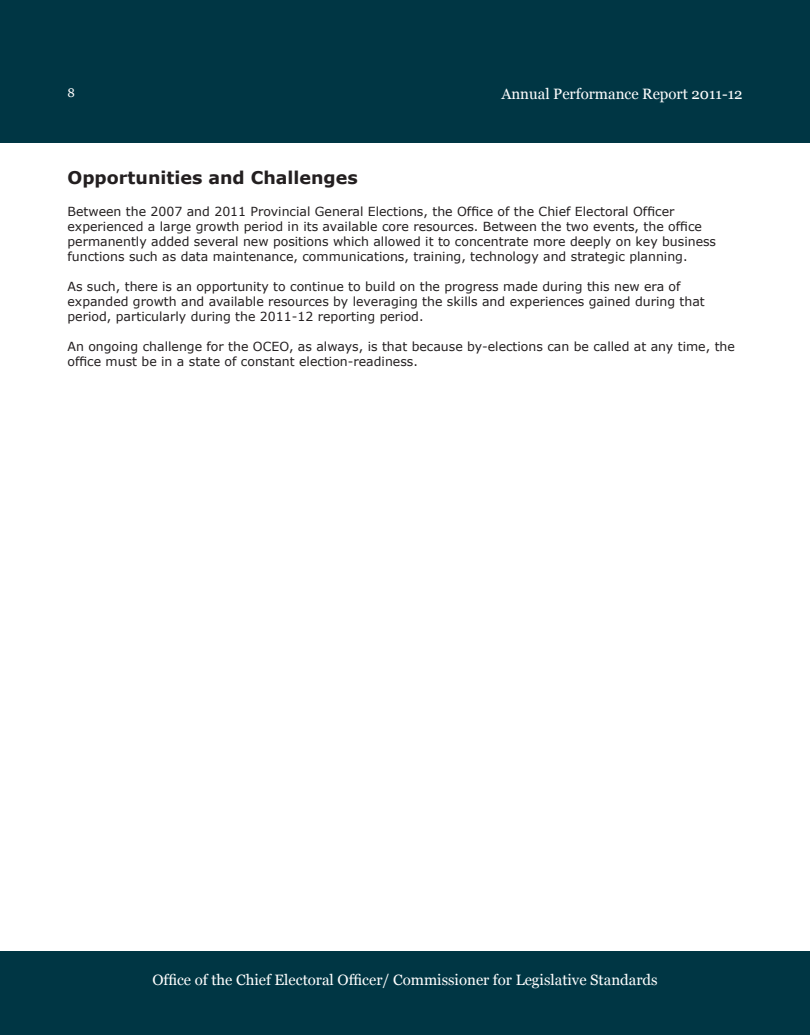
<style>
.page{position:relative;width:810px;height:1035px;background:#fff}
.page>*{position:absolute;margin:0;border:0;box-sizing:border-box;transform-origin:0 0}
.t1{font:700 17.5px "Verdana";color:#231f20}
.t2{font:15px "Georgia";color:#fff}
.t3{font:12.5px/15px "Verdana";color:#231f20}
.t4{font:12.5px "Georgia";color:#fff}
</style>
<div class="page">
<div style="left:0;top:0;width:810px;height:143px;background:#003644"></div>
<div style="left:0;top:951px;width:810px;height:84px;background:#003644"></div>
<p class="t4" style="left:68px;top:85px;width:9px">8</p>
<p class="t2" style="left:501px;top:85px;width:243px">Annual Performance Report 2011-12</p>
<h1 class="t1" style="left:68px;top:165px;width:292px">Opportunities and Challenges</h1>
<p class="t3" style="left:68px;top:203px;width:650px">Between the 2007 and 2011 Provincial General Elections, the Office of the Chief Electoral Officer experienced a large growth period in its available core resources. Between the two events, the office permanently added several new positions which allowed it to concentrate more deeply on key business functions such as data maintenance, communications, training, technology and strategic planning.</p>
<p class="t3" style="left:68px;top:278px;width:639px">As such, there is an opportunity to continue to build on the progress made during this new era of expanded growth and available resources by leveraging the skills and experiences gained during that period, particularly during the 2011-12 reporting period.</p>
<p class="t3" style="left:68px;top:338px;width:669px">An ongoing challenge for the OCEO, as always, is that because by-elections can be called at any time, the office must be in a state of constant election-readiness.</p>
<p class="t2" style="left:152px;top:971px;width:507px">Office of the Chief Electoral Officer/ Commissioner for Legislative Standards</p>
</div>
